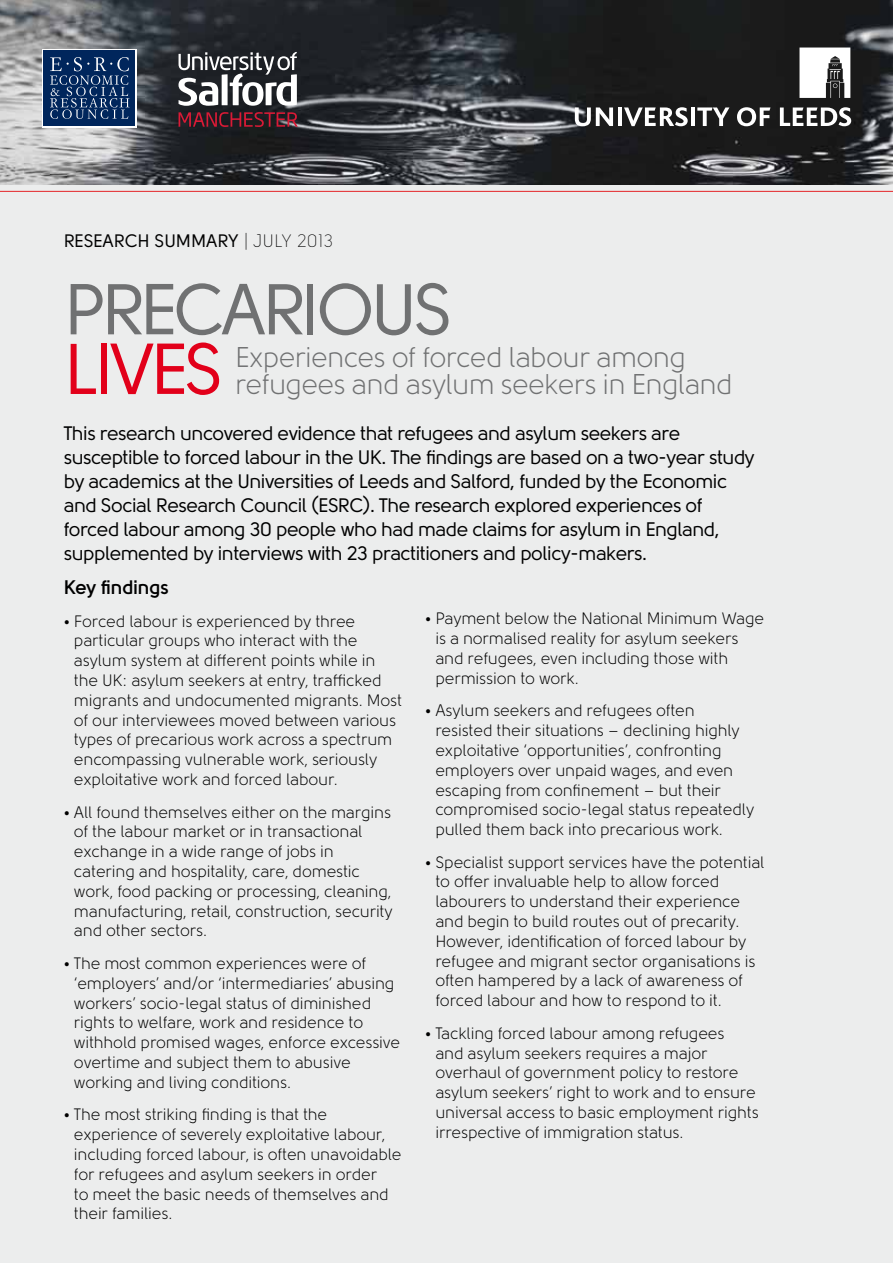
<style>
.page{position:relative;width:893px;height:1263px;background:#eceded}
.page>*{position:absolute;margin:0;border:0;box-sizing:border-box;transform-origin:0 0}
.t1{font:71.55px "Solomon";letter-spacing:-.05em;color:#707172}
.t2{font:71.55px "Solomon";letter-spacing:-.05em;color:#e2001a}
.t3{font:28.5px/27px "Solomon";letter-spacing:-.025em;color:#707172}
.t4{font:19.5px/24px "Solomon";letter-spacing:-.02em;color:#000}
.t5{font:700 19.5px "Solomon";letter-spacing:-.01em;color:#000}
.t6{font:18px "Solomon";color:#000}
.t7{font:16.5px/19.8px "Solomon";letter-spacing:-.01em;color:#000}
.s1{font-weight:300}
</style>
<div class="page">
<img style="left:0;top:0;width:893px;height:185px">
<svg style="left:799px;top:48px;width:51px;height:50px;background:#cbcbcb"></svg>
<svg style="left:575px;top:107px;width:38px;height:19px"></svg>
<hr style="left:618px;top:107px;width:4px;height:19px;background:#fff">
<svg style="left:624px;top:107px;width:64px;height:19px"></svg>
<hr style="left:691px;top:107px;width:4px;height:19px;background:#fff">
<svg style="left:697px;top:107px;width:32px;height:19px"></svg>
<svg style="left:737px;top:107px;width:33px;height:19px"></svg>
<svg style="left:780px;top:107px;width:71px;height:19px"></svg>
<svg style="left:179px;top:112px;width:119px;height:15px;background:#5b1f2a"></svg>
<svg style="left:178px;top:52px;width:119px;height:54px;background:#737578"></svg>
<div style="left:42px;top:49px;width:94px;height:78px;background:#00265c"></div>
<svg style="left:50px;top:57px;width:79px;height:62px"></svg>
<hr style="left:0;top:191px;width:893px;height:1px;background:#e42528">
<p class="t6" style="left:64px;top:231px;width:271px">RESEARCH SUMMARY <span class="s1">| JULY 2013</span></p>
<h1 class="t1" style="left:64px;top:270px;width:390px">PRECARIOUS</h1>
<h1 class="t2" style="left:64px;top:330px;width:161px">LIVES</h1>
<h2 class="t3" style="left:235px;top:344px;width:499px">Experiences of forced labour among refugees and asylum seekers in England</h2>
<p class="t4" style="left:64px;top:421px;width:692px">This research uncovered evidence that refugees and asylum seekers are susceptible to forced labour in the UK. The findings are based on a two-year study by academics at the Universities of Leeds and Salford, funded by the Economic and Social Research Council (ESRC). The research explored experiences of forced labour among 30 people who had made claims for asylum in England, supplemented by interviews with 23 practitioners and policy-makers.</p>
<p class="t5" style="left:64px;top:576px;width:107px">Key findings</p>
<p class="t7" style="left:74px;top:611px;width:330px;text-indent:-10px">• Forced labour is experienced by three particular groups who interact with the asylum system at different points while in the UK: asylum seekers at entry, trafficked migrants and undocumented migrants. Most of our interviewees moved between various types of precarious work across a spectrum encompassing vulnerable work, seriously exploitative work and forced labour.</p>
<p class="t7" style="left:74px;top:802px;width:320px;text-indent:-10px">• All found themselves either on the margins of the labour market or in transactional exchange in a wide range of jobs in catering and hospitality, care, domestic work, food packing or processing, cleaning, manufacturing, retail, construction, security and other sectors.</p>
<p class="t7" style="left:74px;top:953px;width:328px;text-indent:-10px">• The most common experiences were of ‘employers’ and/or ‘intermediaries’ abusing workers’ socio-legal status of diminished rights to welfare, work and residence to withhold promised wages, enforce excessive overtime and subject them to abusive working and living conditions.</p>
<p class="t7" style="left:74px;top:1105px;width:329px;text-indent:-10px">• The most striking finding is that the experience of severely exploitative labour, including forced labour, is often unavoidable for refugees and asylum seekers in order<br>to meet the basic needs of themselves and their families.</p>
<p class="t7" style="left:435px;top:609px;width:330px;text-indent:-10px">• Payment below the National Minimum Wage is a normalised reality for asylum seekers and refugees, even including those with permission to work.</p>
<p class="t7" style="left:435px;top:701px;width:320px;text-indent:-10px">• Asylum seekers and refugees often resisted their situations – declining highly exploitative ‘opportunities’, confronting employers over unpaid wages, and even escaping from confinement – but their compromised socio-legal status repeatedly pulled them back into precarious work.</p>
<p class="t7" style="left:435px;top:852px;width:331px;text-indent:-10px">• Specialist support services have the potential to offer invaluable help to allow forced labourers to understand their experience and begin to build routes out of precarity.<br>However, identification of forced labour by refugee and migrant sector organisations is often hampered by a lack of awareness of forced labour and how to respond to it.</p>
<p class="t7" style="left:435px;top:1023px;width:325px;text-indent:-10px">• Tackling forced labour among refugees<br>and asylum seekers requires a major overhaul of government policy to restore asylum seekers’ right to work and to ensure universal access to basic employment rights irrespective of immigration status.</p>
</div>
